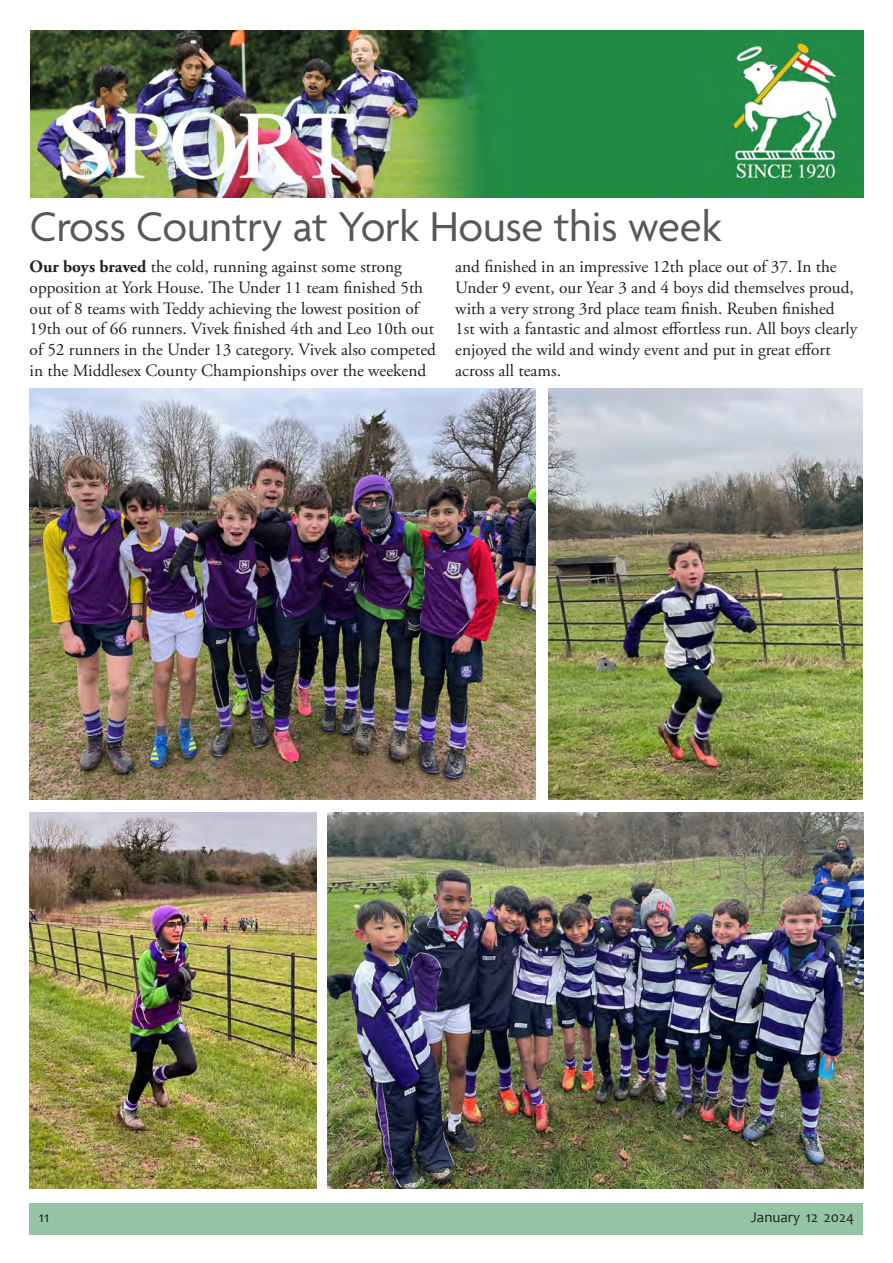
<style>
.page{position:relative;width:893px;height:1263px;background:#fff}
.page>*{position:absolute;margin:0;border:0;box-sizing:border-box;transform-origin:0 0}
.t1{font:45px "Agenda";letter-spacing:-.005em;color:#57585a}
.t2{font:17.25px/20.7px "Adobe Garamond Pro";color:#231f20}
.t3{font:15px "Candara";color:#231f20}
.s1{font-weight:700}
</style>
<div class="page">
<div style="left:30px;top:1203px;width:833px;height:32px;background:#94c6a5"></div>
<img style="left:30px;top:31px;width:834px;height:167px">
<img style="left:30px;top:388px;width:506px;height:412px">
<img style="left:328px;top:813px;width:535px;height:375px">
<img style="left:30px;top:813px;width:286px;height:375px">
<img style="left:548px;top:388px;width:315px;height:412px">
<p class="t1" style="left:30px;top:202px;width:693px">Cross Country at York House this week</p>
<p class="t2" style="left:30px;top:257px;width:408px"><span class="s1">Our boys braved</span> the cold, running against some strong opposition at York House. The Under 11 team finished 5th out of 8 teams with Teddy achieving the lowest position of 19th out of 66 runners. Vivek finished 4th and Leo 10th out of 52 runners in the Under 13 category. Vivek also competed in the Middlesex County Championships over the weekend</p>
<p class="t2" style="left:455px;top:257px;width:403px">and finished in an impressive 12th place out of 37. In the Under 9 event, our Year 3 and 4 boys did themselves proud, with a very strong 3rd place team finish. Reuben finished 1st with a fantastic and almost effortless run. All boys clearly enjoyed the wild and windy event and put in great effort across all teams.</p>
<p class="t3" style="left:39px;top:1207px;width:12px">11</p>
<p class="t3" style="left:751px;top:1207px;width:105px">January 12 2024</p>
</div>
